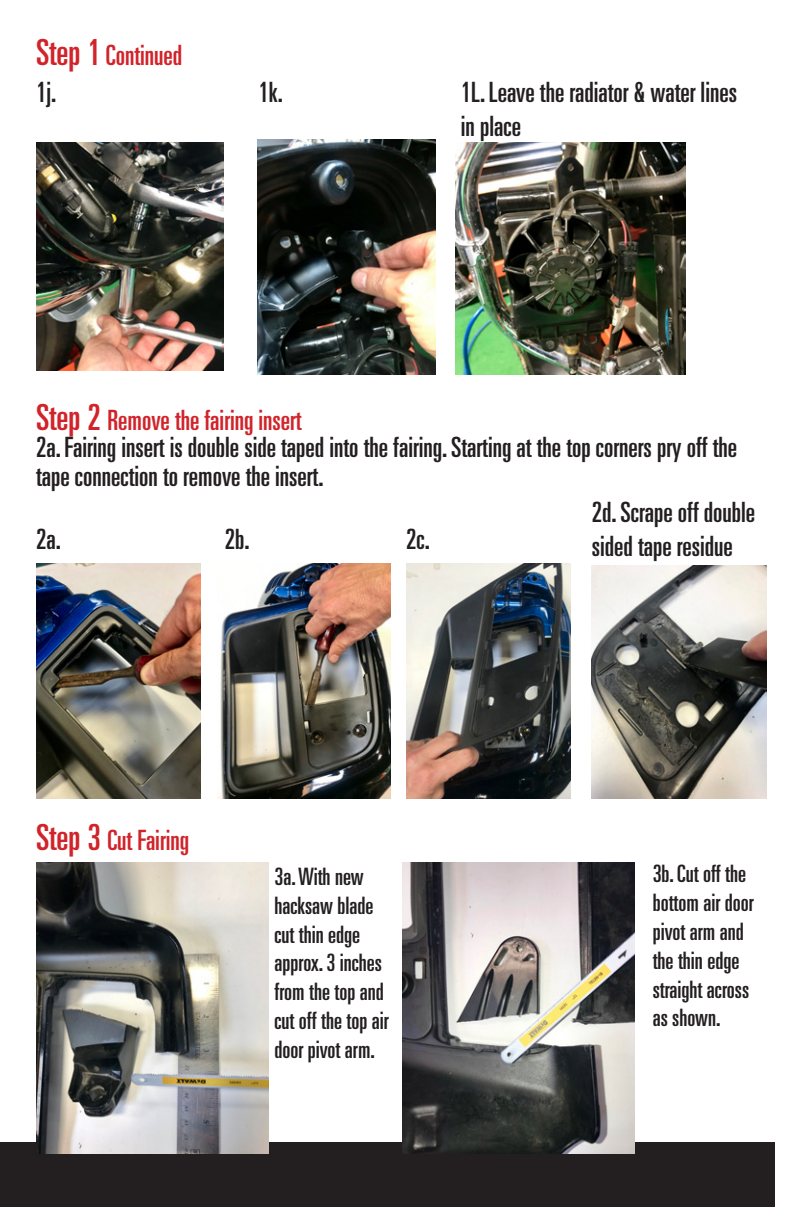
<style>
.page{position:relative;width:792px;height:1224px;background:#fff}
.page>*{position:absolute;margin:0;border:0;box-sizing:border-box;transform-origin:0 0}
.t1{font:ultra-condensed 28px/33.6px "Univers LT Std";color:#231f20}
.t2{font:ultra-condensed 28px "Univers LT Std";color:#d1232a}
.t3{font:ultra-condensed 24px/28.8px "Univers LT Std";color:#231f20}
.s1{font-size:36px}
</style>
<div class="page">
<div style="left:0;top:1142px;width:775px;height:65px;background:#231f20"></div>
<img style="left:36px;top:143px;width:188px;height:228px">
<img style="left:258px;top:139px;width:178px;height:235px">
<img style="left:455px;top:143px;width:231px;height:231px">
<img style="left:36px;top:563px;width:164px;height:236px">
<img style="left:217px;top:563px;width:173px;height:236px">
<img style="left:36px;top:863px;width:232px;height:290px">
<img style="left:406px;top:563px;width:164px;height:236px">
<img style="left:402px;top:863px;width:233px;height:290px">
<img style="left:592px;top:566px;width:175px;height:233px">
<p class="t2" style="left:36px;top:39px;width:148px"><span class="s1">Step 1</span> Continued</p>
<p class="t1" style="left:36px;top:75px;width:22px">1j.</p>
<p class="t1" style="left:259px;top:75px;width:26px">1k.</p>
<p class="t1" style="left:461px;top:75px;width:278px">1L. Leave the radiator &amp; water lines in place</p>
<p class="t2" style="left:36px;top:404px;width:267px"><span class="s1">Step 2</span> Remove the fairing insert</p>
<p class="t1" style="left:36px;top:432px;width:703px;line-height:29.6px">2a. Fairing insert is double side taped into the fairing. Starting at the top corners pry off the tape connection to remove the insert.</p>
<p class="t1" style="left:36px;top:522px;width:26px">2a.</p>
<p class="t1" style="left:225px;top:522px;width:26px">2b.</p>
<p class="t1" style="left:406px;top:522px;width:25px">2c.</p>
<p class="t2" style="left:36px;top:825px;width:155px"><span class="s1">Step 3</span> Cut Fairing</p>
<p class="t3" style="left:274px;top:862px;width:116px">3a. With new hacksaw blade cut thin edge approx. 3 inches from the top and cut off the top air door pivot arm.</p>
<p class="t1" style="left:592px;top:495px;width:165px">2d. Scrape off double sided tape residue</p>
<p class="t3" style="left:653px;top:859px;width:102px">3b. Cut off the bottom air door pivot arm and the thin edge straight across as shown.</p>
</div>
